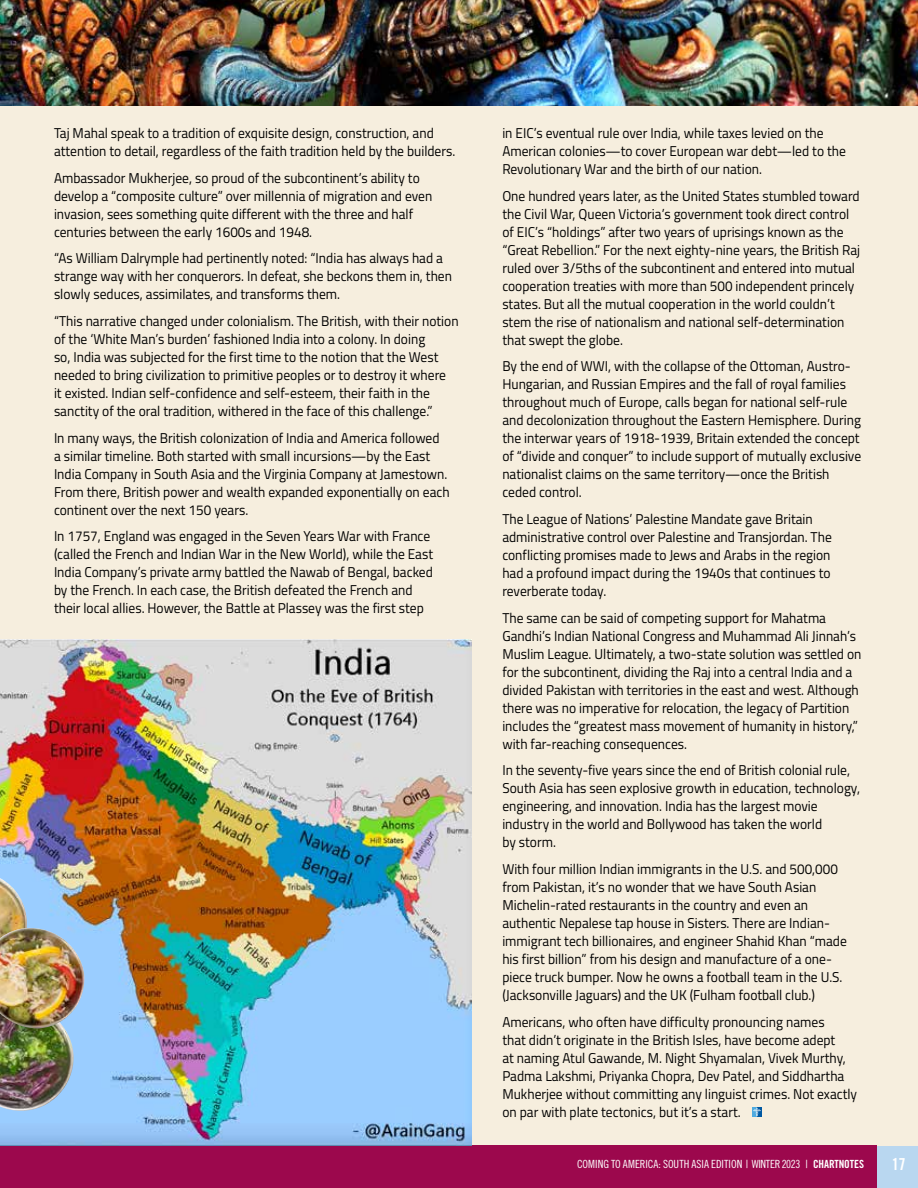
<style>
.page{position:relative;width:918px;height:1188px;background:#fff}
.page>*{position:absolute;margin:0;border:0;box-sizing:border-box;transform-origin:0 0}
.t1{font:16.5px "Trade Gothic Bold Cond Twenty";color:#fff}
.t2{font:14.25px/18px "Titillium Web";color:#000;scale:.95 1}
.t3{font:11.25px "Trade Gothic Cond Eighteen";letter-spacing:-.005em;color:#fff}
.s1{color:#e6e7e8}
.s2{color:#000}
.s3{font-family:"Trade Gothic Bold Cond Twenty";color:#000}
</style>
<div class="page">
<div style="left:877px;top:1146px;width:41px;height:42px;background:#b9d7f0"></div>
<div style="left:0;top:0;width:918px;height:1146px;background:#f6eede"></div>
<div style="left:0;top:1146px;width:877px;height:42px;background:#9c084d"></div>
<svg style="left:753px;top:1107px;width:8px;height:10px"></svg>
<img style="left:0;top:640px;width:472px;height:505px">
<img style="left:0;top:0;width:918px;height:106px">
<img style="left:0;top:1028px;width:74px;height:83px">
<img style="left:0;top:878px;width:27px;height:50px">
<img style="left:0;top:928px;width:84px;height:100px">
<p class="t2" style="left:54px;top:124px;width:424px">Taj Mahal speak to a tradition of exquisite design, construction, and attention to detail, regardless of the faith tradition held by the builders.</p>
<p class="t2" style="left:54px;top:168px;width:400px">Ambassador Mukherjee, so proud of the subcontinent’s ability to develop a “composite culture” over millennia of migration and even invasion, sees something quite different with the three and half centuries between the early 1600s and 1948.</p>
<p class="t2" style="left:54px;top:249px;width:421px">“As William Dalrymple had pertinently noted: “India has always had a strange way with her conquerors. In defeat, she beckons them in, then slowly seduces, assimilates, and transforms them.</p>
<p class="t2" style="left:54px;top:311px;width:427px">“This narrative changed under colonialism. The British, with their notion of the ‘White Man’s burden’ fashioned India into a colony. In doing<br>so, India was subjected for the first time to the notion that the West needed to bring civilization to primitive peoples or to destroy it where<br>it existed. Indian self-confidence and self-esteem, their faith in the sanctity of the oral tradition, withered in the face of this challenge.”</p>
<p class="t2" style="left:54px;top:428px;width:418px">In many ways, the British colonization of India and America followed a similar timeline. Both started with small incursions—by the East India Company in South Asia and the Virginia Company at Jamestown.<br>From there, British power and wealth expanded exponentially on each continent over the next 150 years.</p>
<p class="t2" style="left:54px;top:527px;width:401px">In 1757, England was engaged in the Seven Years War with France (called the French and Indian War in the New World), while the East India Company’s private army battled the Nawab of Bengal, backed by the French. In each case, the British defeated the French and their local allies. However, the Battle at Plassey was the first step</p>
<p class="t2" style="left:502px;top:123px;width:363px">in EIC’s eventual rule over India, while taxes levied on the<br>American colonies—to cover European war debt—led to the<br>Revolutionary War and the birth of our nation.</p>
<p class="t2" style="left:502px;top:186px;width:378px">One hundred years later, as the United States stumbled toward the Civil War, Queen Victoria’s government took direct control of EIC’s “holdings” after two years of uprisings known as the “Great Rebellion.” For the next eighty-nine years, the British Raj ruled over 3/5ths of the subcontinent and entered into mutual cooperation treaties with more than 500 independent princely states. But all the mutual cooperation in the world couldn’t stem the rise of nationalism and national self-determination that swept the globe.</p>
<p class="t2" style="left:502px;top:357px;width:379px">By the end of WWI, with the collapse of the Ottoman, Austro-Hungarian, and Russian Empires and the fall of royal families throughout much of Europe, calls began for national self-rule and decolonization throughout the Eastern Hemisphere. During the interwar years of 1918-1939, Britain extended the concept of “divide and conquer” to include support of mutually exclusive nationalist claims on the same territory—once the British ceded control.</p>
<p class="t2" style="left:502px;top:509px;width:348px">The League of Nations’ Palestine Mandate gave Britain administrative control over Palestine and Transjordan. The conflicting promises made to Jews and Arabs in the region had a profound impact during the 1940s that continues to reverberate today.</p>
<p class="t2" style="left:502px;top:608px;width:380px">The same can be said of competing support for Mahatma Gandhi’s Indian National Congress and Muhammad Ali Jinnah’s Muslim League. Ultimately, a two-state solution was settled on for the subcontinent, dividing the Raj into a central India and a divided Pakistan with territories in the east and west. Although there was no imperative for relocation, the legacy of Partition includes the “greatest mass movement of humanity in history,” with far-reaching consequences.</p>
<p class="t2" style="left:502px;top:761px;width:378px">In the seventy-five years since the end of British colonial rule, South Asia has seen explosive growth in education, technology, engineering, and innovation. India has the largest movie industry in the world and Bollywood has taken the world<br>by storm.</p>
<p class="t2" style="left:502px;top:859px;width:364px">With four million Indian immigrants in the U.S. and 500,000 from Pakistan, it’s no wonder that we have South Asian Michelin-rated restaurants in the country and even an authentic Nepalese tap house in Sisters. There are Indian&shy;immigrant tech billionaires, and engineer Shahid Khan “made his first billion” from his design and manufacture of a one&shy;piece truck bumper. Now he owns a football team in the U.S. (Jacksonville Jaguars) and the UK (Fulham football club.)</p>
<p class="t2" style="left:502px;top:1012px;width:375px">Americans, who often have difficulty pronouncing names<br>that didn’t originate in the British Isles, have become adept<br>at naming Atul Gawande, M. Night Shyamalan, Vivek Murthy, Padma Lakshmi, Priyanka Chopra, Dev Patel, and Siddhartha Mukherjee without committing any linguist crimes. Not exactly on par with plate tectonics, but it’s a start.</p>
<p class="t3" style="left:577px;top:1157px;width:288px">COMING TO AMERICA: SOUTH ASIA EDITION <span class="s1">|</span> <span class="s2">WINTER 2023</span> <span class="s1">|</span> <span class="s3">CHARTNOTES</span></p>
<p class="t1" style="left:892px;top:1154px;width:15px">17</p>
</div>
